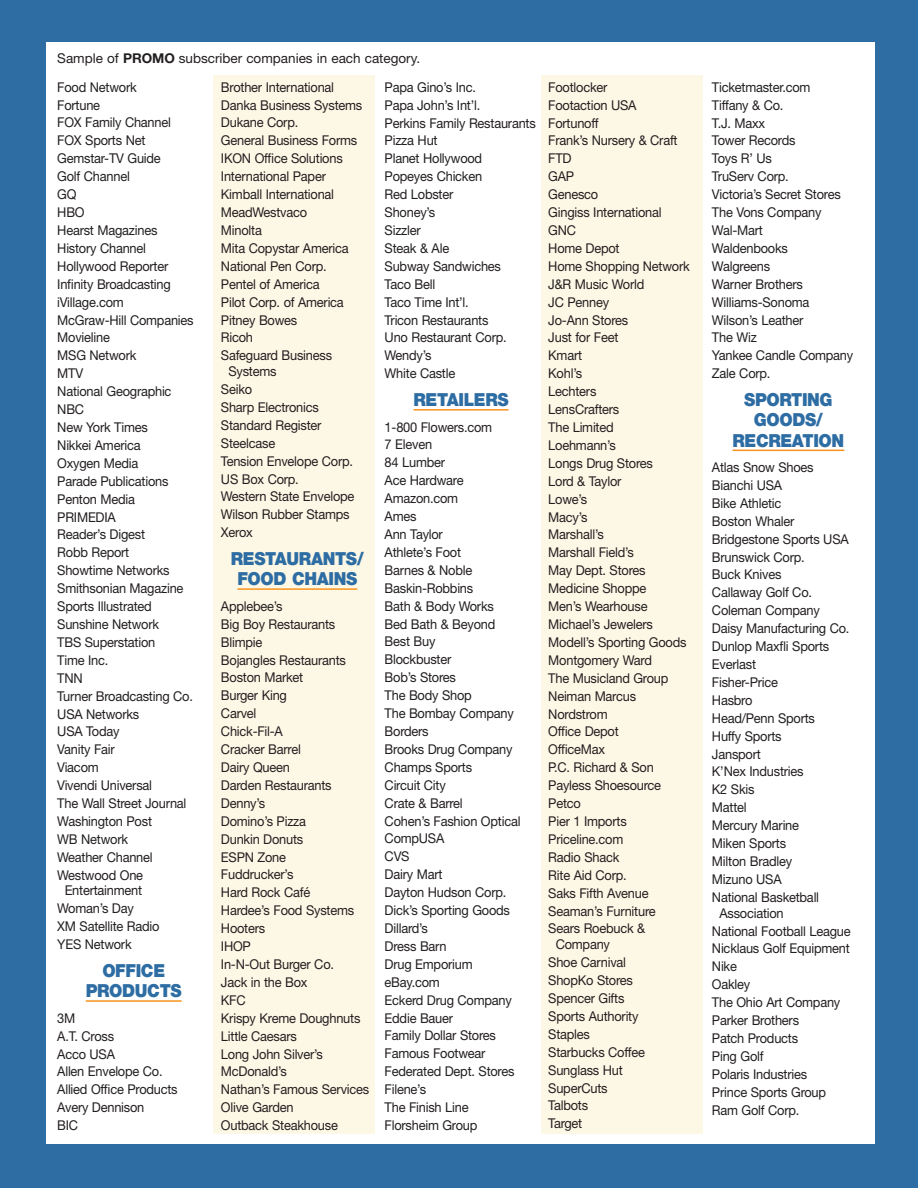
<style>
.page{position:relative;width:918px;height:1188px;background:#2e6da3}
.page>*{position:absolute;margin:0;border:0;box-sizing:border-box;transform-origin:0 0}
.t1{font:900 18px/20.2px "Helvetica Neue";letter-spacing:-.02em;color:#2e6da3;text-align:center;scale:.93 1}
.t2{font:13.5px/17.9px "Helvetica Neue";letter-spacing:-.015em;color:#231f20;scale:.95 1}
.t3{font:13.5px/28.7px "Helvetica Neue";letter-spacing:-.015em;color:#231f20}
.s1{font-weight:700}
</style>
<div class="page">
<div style="left:46px;top:43px;width:829px;height:1101px;background:#fff"></div>
<div style="left:213px;top:75px;width:162px;height:1059px;background:#fdf8e6"></div>
<div style="left:541px;top:75px;width:162px;height:1059px;background:#fdf8e6"></div>
<hr style="left:86px;top:1000px;width:96px;height:2px;background:#f7931d">
<hr style="left:237px;top:588px;width:120px;height:2px;background:#f7931d">
<hr style="left:414px;top:409px;width:95px;height:2px;background:#f7931d">
<hr style="left:733px;top:450px;width:111px;height:1px;background:#f7931d">
<p class="t3" style="left:57px;top:45px;width:364px">Sample of <span class="s1">PROMO</span> subscriber companies in each category.<br>Food Network</p>
<p class="t2" style="left:57px;top:97px;width:145px">Fortune<br>FOX Family Channel<br>FOX Sports Net<br>Gemstar-TV Guide<br>Golf Channel<br>GQ<br>HBO<br>Hearst Magazines<br>History Channel<br>Hollywood Reporter<br>Infinity Broadcasting iVillage.com<br>McGraw-Hill Companies<br>Movieline<br>MSG Network<br>MTV<br>National Geographic<br>NBC<br>New York Times<br>Nikkei America<br>Oxygen Media<br>Parade Publications<br>Penton Media<br>PRIMEDIA<br>Reader’s Digest<br>Robb Report<br>Showtime Networks<br>Smithsonian Magazine<br>Sports Illustrated<br>Sunshine Network<br>TBS Superstation<br>Time Inc.<br>TNN<br>Turner Broadcasting Co.<br>USA Networks<br>USA Today<br>Vanity Fair<br>Viacom<br>Vivendi Universal<br>The Wall Street Journal<br>Washington Post<br>WB Network<br>Weather Channel<br>Westwood One</p>
<p class="t2" style="left:57px;top:883px;width:109px;text-indent:7px">Entertainment<br>Woman’s Day<br>XM Satellite Radio<br>YES Network</p>
<h1 class="t1" style="left:86px;top:962px;width:105px">OFFICE<br>PRODUCTS</h1>
<p class="t2" style="left:57px;top:1010px;width:128px">3M<br>A.T. Cross<br>Acco USA<br>Allen Envelope Co.<br>Allied Office Products<br>Avery Dennison<br>BIC</p>
<p class="t2" style="left:385px;top:79px;width:161px">Papa Gino’s Inc.<br>Papa John’s Int’l.<br>Perkins Family Restaurants<br>Pizza Hut<br>Planet Hollywood<br>Popeyes Chicken<br>Red Lobster<br>Shoney’s<br>Sizzler<br>Steak &amp; Ale<br>Subway Sandwiches<br>Taco Bell<br>Taco Time Int’l.<br>Tricon Restaurants<br>Uno Restaurant Corp.<br>Wendy’s<br>White Castle</p>
<h1 class="t1" style="left:414px;top:391px;width:104px">RETAILERS</h1>
<p class="t2" style="left:385px;top:419px;width:145px">1-800 Flowers.com<br>7 Eleven<br>84 Lumber<br>Ace Hardware<br>Amazon.com<br>Ames<br>Ann Taylor<br>Athlete’s Foot<br>Barnes &amp; Noble<br>Baskin-Robbins<br>Bath &amp; Body Works<br>Bed Bath &amp; Beyond<br>Best Buy<br>Blockbuster<br>Bob’s Stores<br>The Body Shop<br>The Bombay Company<br>Borders<br>Brooks Drug Company<br>Champs Sports<br>Circuit City<br>Crate &amp; Barrel<br>Cohen’s Fashion Optical<br>CompUSA<br>CVS<br>Dairy Mart<br>Dayton Hudson Corp.<br>Dick’s Sporting Goods<br>Dillard’s<br>Dress Barn<br>Drug Emporium eBay.com<br>Eckerd Drug Company<br>Eddie Bauer<br>Family Dollar Stores<br>Famous Footwear<br>Federated Dept. Stores<br>Filene’s<br>The Finish Line<br>Florsheim Group</p>
<p class="t2" style="left:221px;top:79px;width:150px">Brother International<br>Danka Business Systems<br>Dukane Corp.<br>General Business Forms<br>IKON Office Solutions<br>International Paper<br>Kimball International<br>MeadWestvaco<br>Minolta<br>Mita Copystar America<br>National Pen Corp.<br>Pentel of America<br>Pilot Corp. of America<br>Pitney Bowes<br>Ricoh<br>Safeguard Business</p>
<p class="t2" style="left:221px;top:364px;width:142px;text-indent:7px">Systems<br>Seiko<br>Sharp Electronics<br>Standard Register<br>Steelcase<br>Tension Envelope Corp.<br>US Box Corp.<br>Western State Envelope<br>Wilson Rubber Stamps<br>Xerox</p>
<h1 class="t1" style="left:231px;top:550px;width:145px">RESTAURANTS/<br>FOOD CHAINS</h1>
<p class="t2" style="left:221px;top:598px;width:158px">Applebee’s<br>Big Boy Restaurants<br>Blimpie<br>Bojangles Restaurants<br>Boston Market<br>Burger King<br>Carvel<br>Chick-Fil-A<br>Cracker Barrel<br>Dairy Queen<br>Darden Restaurants<br>Denny’s<br>Domino’s Pizza<br>Dunkin Donuts<br>ESPN Zone<br>Fuddrucker’s<br>Hard Rock Café<br>Hardee’s Food Systems<br>Hooters<br>IHOP<br>In-N-Out Burger Co.<br>Jack in the Box<br>KFC<br>Krispy Kreme Doughnuts<br>Little Caesars<br>Long John Silver’s<br>McDonald’s<br>Nathan’s Famous Services<br>Olive Garden<br>Outback Steakhouse</p>
<p class="t2" style="left:548px;top:79px;width:150px">Footlocker<br>Footaction USA<br>Fortunoff<br>Frank’s Nursery &amp; Craft<br>FTD<br>GAP<br>Genesco<br>Gingiss International<br>GNC<br>Home Depot<br>Home Shopping Network<br>J&amp;R Music World<br>JC Penney<br>Jo-Ann Stores<br>Just for Feet<br>Kmart<br>Kohl’s<br>Lechters<br>LensCrafters<br>The Limited<br>Loehmann’s<br>Longs Drug Stores<br>Lord &amp; Taylor<br>Lowe’s<br>Macy’s<br>Marshall’s<br>Marshall Field’s<br>May Dept. Stores<br>Medicine Shoppe<br>Men’s Wearhouse<br>Michael’s Jewelers<br>Modell’s Sporting Goods<br>Montgomery Ward<br>The Musicland Group<br>Neiman Marcus<br>Nordstrom<br>Office Depot<br>OfficeMax<br>P.C. Richard &amp; Son<br>Payless Shoesource<br>Petco<br>Pier 1 Imports<br>Priceline.com<br>Radio Shack<br>Rite Aid Corp.<br>Saks Fifth Avenue<br>Seaman’s Furniture<br>Sears Roebuck &amp;</p>
<p class="t2" style="left:548px;top:937px;width:103px;text-indent:7px">Company<br>Shoe Carnival<br>ShopKo Stores<br>Spencer Gifts<br>Sports Authority<br>Staples<br>Starbucks Coffee<br>Sunglass Hut<br>SuperCuts<br>Talbots<br>Target</p>
<p class="t2" style="left:712px;top:79px;width:150px">Ticketmaster.com<br>Tiffany &amp; Co.<br>T.J. Maxx<br>Tower Records<br>Toys R’ Us<br>TruServ Corp.<br>Victoria’s Secret Stores<br>The Vons Company<br>Wal-Mart<br>Waldenbooks<br>Walgreens<br>Warner Brothers<br>Williams-Sonoma<br>Wilson’s Leather<br>The Wiz<br>Yankee Candle Company<br>Zale Corp.</p>
<h1 class="t1" style="left:733px;top:391px;width:122px">SPORTING<br>GOODS/<br>RECREATION</h1>
<p class="t2" style="left:712px;top:460px;width:146px">Atlas Snow Shoes<br>Bianchi USA<br>Bike Athletic<br>Boston Whaler<br>Bridgestone Sports USA<br>Brunswick Corp.<br>Buck Knives<br>Callaway Golf Co.<br>Coleman Company<br>Daisy Manufacturing Co.<br>Dunlop Maxfli Sports<br>Everlast<br>Fisher-Price<br>Hasbro<br>Head/Penn Sports<br>Huffy Sports<br>Jansport<br>K’Nex Industries<br>K2 Skis<br>Mattel<br>Mercury Marine<br>Miken Sports<br>Milton Bradley<br>Mizuno USA<br>National Basketball</p>
<p class="t2" style="left:712px;top:905px;width:148px;text-indent:7px">Association<br>National Football League<br>Nicklaus Golf Equipment<br>Nike<br>Oakley<br>The Ohio Art Company<br>Parker Brothers<br>Patch Products<br>Ping Golf<br>Polaris Industries<br>Prince Sports Group<br>Ram Golf Corp.</p>
</div>
